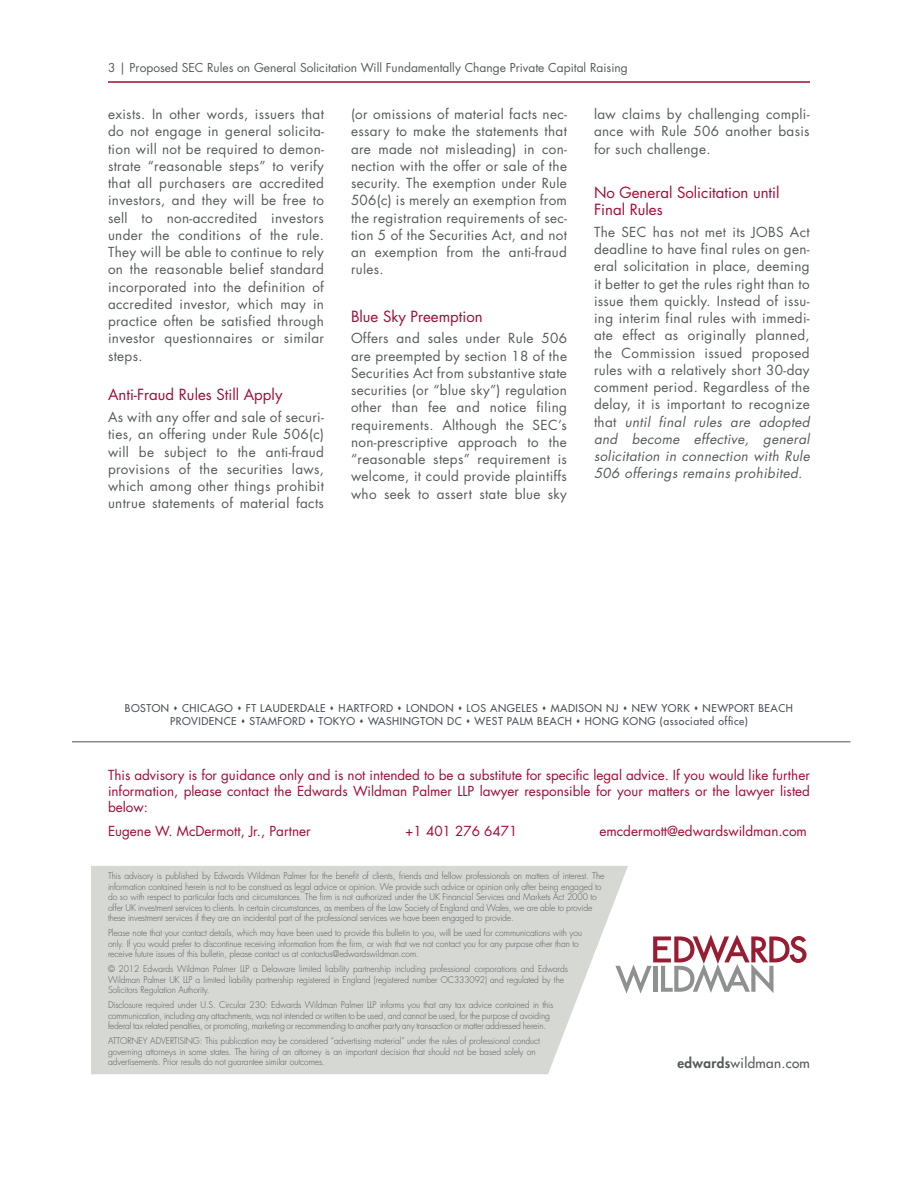
<style>
.page{position:relative;width:918px;height:1188px;background:#fff}
.page>*{position:absolute;margin:0;border:0;box-sizing:border-box;transform-origin:0 0}
.CA-Subhead{font:15px/17.2px "Futura Std";color:#a30a34}
.CA-BodyText{font:13.5px/17.2px "Futura Std";letter-spacing:.025em;color:#565a5c;text-align:justify}
.CA-AuthorlistIntroTe{font:13.5px/15.8px "Futura Std";color:#a30a34;text-align:justify}
.CA-AuthorlistatEnd{font:13.5px "Futura Std";color:#a30a34}
.CA-BulletedText{font:500 13.5px "Futura Std";letter-spacing:.025em;color:#565a5c}
.t1{font:12px "Futura Std";color:#565a5c}
.t2{font:500 10.5px/13.5px "Futura Std";letter-spacing:.05em;color:#4c5159;text-align:center}
.CA-Disclaimer{font:300 9px/10.5px "Futura Std";letter-spacing:-.01em;color:#565a5c;scale:.95 1}
.CA-Disclaimer-2{font:300 9px/10.5px "Futura Std";letter-spacing:-.01em;color:#565a5c;scale:.94 1}
.s1{font-style:italic}
.s2{font-weight:800}
</style>
<div class="page">
<hr style="left:108px;top:81px;width:702px;height:2px;background:#a30a34">
<div style="left:91px;top:866px;width:537px;height:208px;background:#d6d8d4"></div>
<hr style="left:72px;top:741px;width:778px;height:1px;background:#4c5159">
<svg style="left:615px;top:905px;width:192px;height:96px"></svg>
<p class="t1" style="left:108px;top:60px;width:521px">3 | Proposed SEC Rules on General Solicitation Will Fundamentally Change Private Capital Raising</p>
<p class="CA-BodyText" style="left:108px;top:106px;width:218px">exists. In other words, issuers that do not engage in general solicita&shy;tion will not be required to demon&shy;strate “reasonable steps” to verify that all purchasers are accredited investors, and they will be free to sell to non-accredited investors under the conditions of the rule.<br>They will be able to continue to rely on the reasonable belief standard incorporated into the definition of accredited investor, which may in practice often be satisfied through investor questionnaires or similar steps.</p>
<p class="CA-Subhead" style="left:108px;top:386px;width:176px">Anti-Fraud Rules Still Apply</p>
<p class="CA-BodyText" style="left:108px;top:409px;width:218px">As with any offer and sale of securi&shy;ties, an offering under Rule 506(c) will be subject to the anti-fraud provisions of the securities laws, which among other things prohibit untrue statements of material facts</p>
<p class="CA-BodyText" style="left:351px;top:106px;width:218px">(or omissions of material facts nec&shy;essary to make the statements that are made not misleading) in con&shy;nection with the offer or sale of the security. The exemption under Rule 506(c) is merely an exemption from the registration requirements of sec&shy;tion 5 of the Securities Act, and not an exemption from the anti-fraud rules.</p>
<p class="CA-Subhead" style="left:351px;top:308px;width:133px">Blue Sky Preemption</p>
<p class="CA-BodyText" style="left:351px;top:330px;width:218px">Offers and sales under Rule 506 are preempted by section 18 of the Securities Act from substantive state securities (or “blue sky”) regulation other than fee and notice filing requirements. Although the SEC’s non-prescriptive approach to the “reasonable steps” requirement is welcome, it could provide plaintiffs who seek to assert state blue sky</p>
<p class="CA-BodyText" style="left:594px;top:106px;width:217px">law claims by challenging compli&shy;ance with Rule 506 another basis for such challenge.</p>
<p class="CA-Subhead" style="left:594px;top:184px;width:187px">No General Solicitation until<br>Final Rules</p>
<p class="CA-BodyText" style="left:594px;top:223px;width:217px">The SEC has not met its JOBS Act deadline to have final rules on gen&shy;eral solicitation in place, deeming it better to get the rules right than to issue them quickly. Instead of issu&shy;ing interim final rules with immedi&shy;ate effect as originally planned, the Commission issued proposed rules with a relatively short 30-day comment period. Regardless of the delay, it is important to recognize that <span class="s1">until final rules are adopted and become effective, general solicitation in connection with Rule 506 offerings remains prohibited.</span></p>
<p class="t2" style="left:125px;top:701px;width:670px">BOSTON CHICAGO FT LAUDERDALE HARTFORD LONDON LOS ANGELES MADISON NJ NEW YORK NEWPORT BEACH<br>PROVIDENCE STAMFORD TOKYO WASHINGTON DC WEST PALM BEACH HONG KONG (associated office)</p>
<p class="CA-AuthorlistIntroTe" style="left:108px;top:767px;width:704px">This advisory is for guidance only and is not intended to be a substitute for specific legal advice. If you would like further information, please contact the Edwards Wildman Palmer LLP lawyer responsible for your matters or the lawyer listed below:</p>
<p class="CA-AuthorlistatEnd" style="left:108px;top:823px;width:204px">Eugene W. McDermott, Jr., Partner</p>
<p class="CA-AuthorlistatEnd" style="left:405px;top:823px;width:114px">+1 401 276 6471</p>
<p class="CA-AuthorlistatEnd" style="left:600px;top:823px;width:209px">emcdermott@edwardswildman.com</p>
<p class="CA-Disclaimer" style="left:108px;top:871px;width:524px">This advisory is published by Edwards Wildman Palmer for the benefit of clients, friends and fellow professionals on matters of interest. The information contained herein is not to be construed as legal advice or opinion. We provide such advice or opinion only after being engaged to do so with respect to particular facts and circumstances. The firm is not authorized under the UK Financial Services and Markets Act 2000 to offer UK investment services to clients. In certain circumstances, as members of the Law Society of England and Wales, we are able to provide these investment services if they are an incidental part of the professional services we have been engaged to provide.</p>
<p class="CA-Disclaimer" style="left:108px;top:928px;width:500px">Please note that your contact details, which may have been used to provide this bulletin to you, will be used for communications with you only. If you would prefer to discontinue receiving information from the firm, or wish that we not contact you for any purpose other than to receive future issues of this bulletin, please contact us at contactus@edwardswildman.com.</p>
<p class="CA-Disclaimer-2" style="left:108px;top:964px;width:491px">© 2012 Edwards Wildman Palmer LLP a Delaware limited liability partnership including professional corporations and Edwards<br>Wildman Palmer UK LLP a limited liability partnership registered in England (registered number OC333092) and regulated by the<br>Solicitors Regulation Authority.</p>
<p class="CA-Disclaimer" style="left:108px;top:1000px;width:470px">Disclosure required under U.S. Circular 230: Edwards Wildman Palmer LLP informs you that any tax advice contained in this communication, including any attachments, was not intended or written to be used, and cannot be used, for the purpose of avoiding federal tax related penalties, or promoting, marketing or recommending to another party any transaction or matter addressed herein.</p>
<p class="CA-Disclaimer" style="left:108px;top:1036px;width:456px">ATTORNEY ADVERTISING: This publication may be considered “advertising material” under the rules of professional conduct governing attorneys in some states. The hiring of an attorney is an important decision that should not be based solely on advertisements. Prior results do not guarantee similar outcomes.</p>
<p class="CA-BulletedText" style="left:678px;top:1055px;width:134px"><span class="s2">edwards</span>wildman.com</p>
</div>
